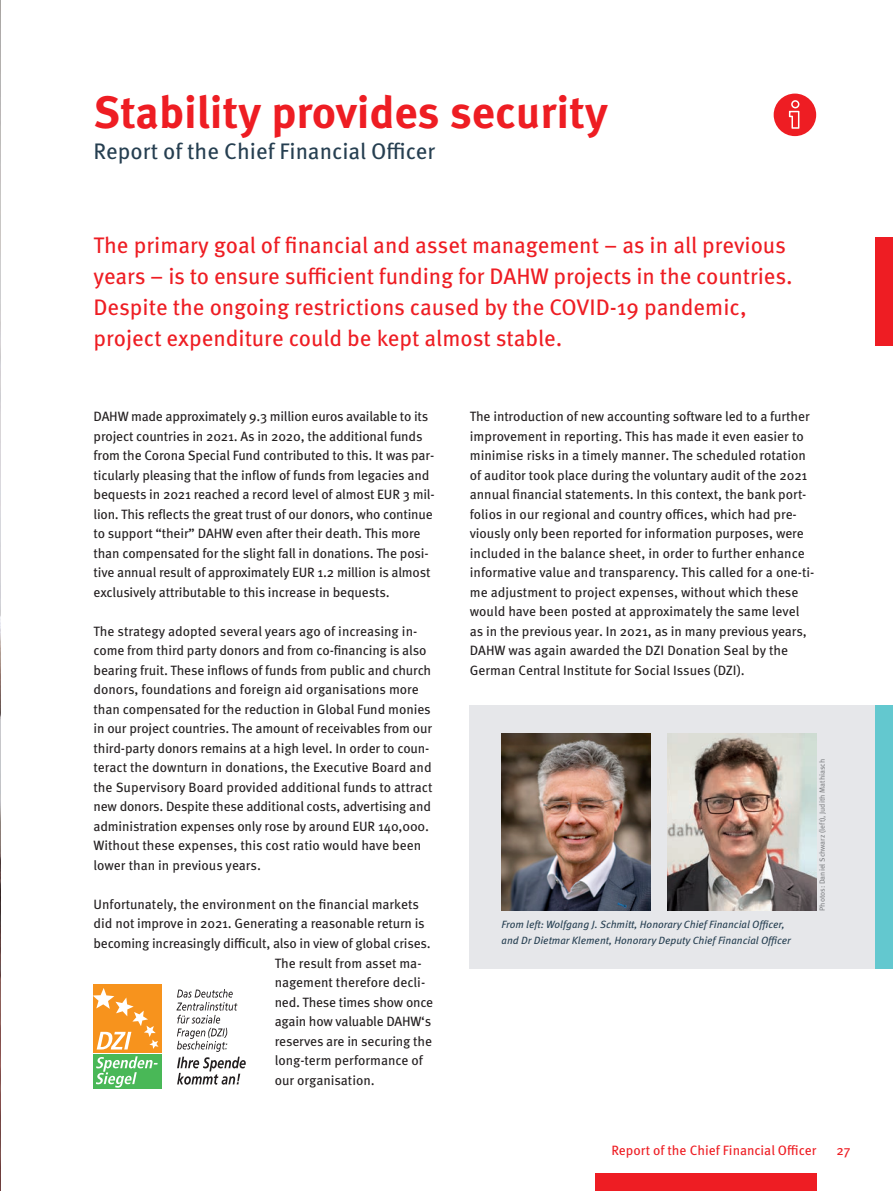
<style>
.page{position:relative;width:893px;height:1191px;background:#fff}
.page>*{position:absolute;margin:0;border:0;box-sizing:border-box;transform-origin:0 0}
.t1{font:700 45px "Meta OT";color:#ee1d23}
.t2{font:22.5px/30.8px "Meta OT";letter-spacing:-.005em;color:#ee1d23}
.t3{font:22.5px "Meta OT";color:#263f51}
.t4{font:13.5px/19.5px "Meta OT";letter-spacing:-.01em;color:#231f20}
.t5{font:13.5px "Meta OT";color:#ee1d23}
.t6{font:italic 10.5px/15.8px "Meta OT";color:#263f51}
.t7{font:7.5px "Meta OT";color:#808285}
</style>
<div class="page">
<div style="left:595px;top:1174px;width:221px;height:17px;background:#ee1d23"></div>
<img style="left:0;top:0;width:1px;height:1191px">
<div style="left:774px;top:94px;width:42px;height:42px;background:#ee1d23;border-radius:50%"></div>
<svg style="left:789px;top:100px;width:10px;height:29px"></svg>
<div style="left:93px;top:984px;width:69px;height:69px;background:#f7931d"></div>
<div style="left:93px;top:1054px;width:69px;height:35px;background:#49b857"></div>
<svg style="left:96px;top:1056px;width:62px;height:31px"></svg>
<svg style="left:93px;top:988px;width:65px;height:61px"></svg>
<svg style="left:176px;top:989px;width:70px;height:95px"></svg>
<div style="left:876px;top:238px;width:17px;height:108px;background:#ee1d23"></div>
<div style="left:470px;top:705px;width:423px;height:264px;background:#e6e7ea"></div>
<div style="left:876px;top:705px;width:17px;height:264px;background:#63c8cf"></div>
<img style="left:501px;top:733px;width:149px;height:177px">
<img style="left:668px;top:733px;width:148px;height:177px">
<h1 class="t1" style="left:94px;top:83px;width:516px">Stability provides security</h1>
<h2 class="t3" style="left:94px;top:137px;width:343px">Report of the Chief Financial Officer</h2>
<p class="t2" style="left:94px;top:231px;width:701px">The primary goal of financial and asset management – as in all previous years – is to ensure sufficient funding for DAHW projects in the countries.<br>Despite the ongoing restrictions caused by the COVID-19 pandemic, project expenditure could be kept almost stable.</p>
<p class="t4" style="left:94px;top:407px;width:343px">DAHW made approximately 9.3 million euros available to its project countries in 2021. As in 2020, the additional funds from the Corona Special Fund contributed to this. It was par&shy;ticularly pleasing that the inflow of funds from legacies and bequests in 2021 reached a record level of almost EUR 3 mil&shy;lion. This reflects the great trust of our donors, who continue to support “their” DAHW even after their death. This more than compensated for the slight fall in donations. The posi&shy;tive annual result of approximately EUR 1.2 million is almost exclusively attributable to this increase in bequests.</p>
<p class="t4" style="left:94px;top:622px;width:340px">The strategy adopted several years ago of increasing in&shy;come from third party donors and from co-financing is also bearing fruit. These inflows of funds from public and church donors, foundations and foreign aid organisations more than compensated for the reduction in Global Fund monies in our project countries. The amount of receivables from our third-party donors remains at a high level. In order to coun&shy;teract the downturn in donations, the Executive Board and the Supervisory Board provided additional funds to attract new donors. Despite these additional costs, advertising and administration expenses only rose by around EUR 140,000.<br>Without these expenses, this cost ratio would have been lower than in previous years.</p>
<p class="t4" style="left:94px;top:895px;width:327px">Unfortunately, the environment on the financial markets</p>
<p class="t4" style="left:94px;top:914px;width:333px">did not improve in 2021. Generating a reasonable return is</p>
<p class="t4" style="left:94px;top:934px;width:339px">becoming increasingly difficult, also in view of global crises.</p>
<p class="t4" style="left:275px;top:953px;width:148px">The result from asset ma-</p>
<p class="t4" style="left:275px;top:973px;width:152px">nagement therefore decli-</p>
<p class="t4" style="left:275px;top:992px;width:160px">ned. These times show once</p>
<p class="t4" style="left:275px;top:1012px;width:158px">again how valuable DAHW‘s</p>
<p class="t4" style="left:275px;top:1031px;width:159px">reserves are in securing the</p>
<p class="t4" style="left:275px;top:1051px;width:150px">long-term performance of</p>
<p class="t4" style="left:275px;top:1070px;width:102px">our organisation.</p>
<p class="t4" style="left:470px;top:407px;width:346px">The introduction of new accounting software led to a further improvement in reporting. This has made it even easier to minimise risks in a timely manner. The scheduled rotation of auditor took place during the voluntary audit of the 2021 annual financial statements. In this context, the bank port&shy;folios in our regional and country offices, which had pre&shy;viously only been reported for information purposes, were included in the balance sheet, in order to further enhance informative value and transparency. This called for a one-ti&shy;me adjustment to project expenses, without which these would have been posted at approximately the same level as in the previous year. In 2021, as in many previous years, DAHW was again awarded the DZI Donation Seal by the German Central Institute for Social Issues (DZI).</p>
<p class="t6" style="left:501px;top:916px;width:291px">From left: Wolfgang J. Schmitt, Honorary Chief Financial Officer, and Dr Dietmar Klement, Honorary Deputy Chief Financial Officer</p>
<p class="t7" style="left:817px;top:911px;width:153px;rotate:-90deg">Photos: Daniel Schwarz (left), Judith Mathiasch</p>
<p class="t5" style="left:611px;top:1141px;width:207px">Report of the Chief Financial Officer</p>
<p class="t5" style="left:836px;top:1141px;width:15px">27</p>
</div>
